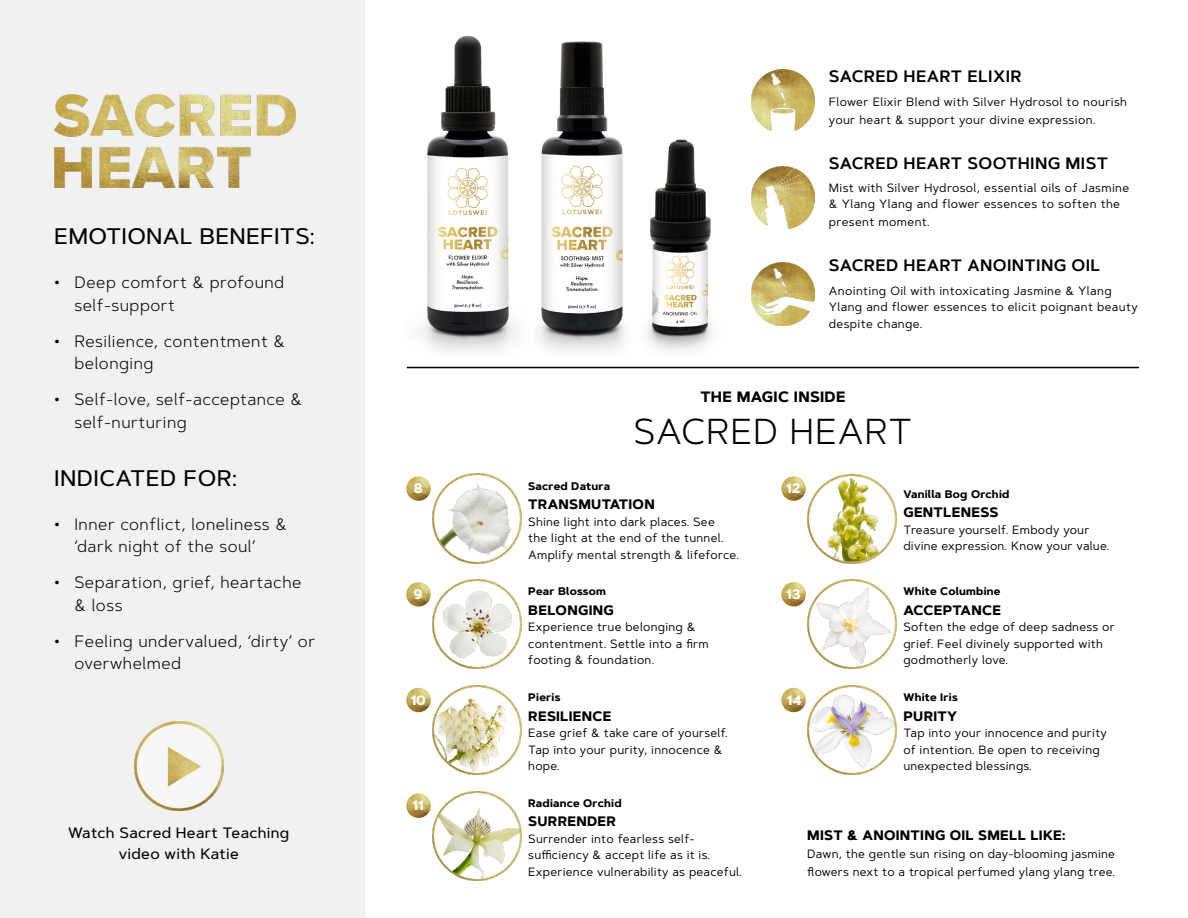
<style>
.page{position:relative;width:1188px;height:918px;background:#fff}
.page>*{position:absolute;margin:0;border:0;box-sizing:border-box;transform-origin:0 0}
.t1{font:300 36px "Artegra Sans";letter-spacing:.02em;color:#000}
.t2{font:500 22.5px "Artegra Sans";letter-spacing:.01em;color:#000}
.t3{font:300 16.5px/22.5px "Artegra Sans";letter-spacing:.03em;color:#000}
.t4{font:600 16.5px "Artegra Sans";letter-spacing:.02em;color:#000}
.t5{font:500 15px/21px "Artegra Sans";letter-spacing:.02em;color:#000;text-align:center}
.t6{font:700 15px "Artegra Sans";letter-spacing:.02em;color:#000}
.t7{font:700 13.65px "Artegra Sans";letter-spacing:.02em;color:#000}
.t8{font:700 13.5px "Artegra Sans";color:#fff}
.t9{font:12px/16.5px "Artegra Sans";letter-spacing:.02em;color:#000}
.t10{font:700 10.95px "Artegra Sans";letter-spacing:.02em;color:#000}
</style>
<div class="page">
<div style="left:0;top:0;width:364px;height:918px;background:#f1f1f2"></div>
<img style="left:520px;top:41px;width:115px;height:328px">
<img style="left:635px;top:139px;width:95px;height:230px">
<img style="left:406px;top:36px;width:127px;height:332px">
<hr style="left:407px;top:367px;width:732px;height:1px;background:#000">
<img style="left:751px;top:70px;width:63px;height:61px">
<img style="left:751px;top:166px;width:63px;height:63px">
<img style="left:751px;top:263px;width:63px;height:63px">
<img style="left:406px;top:476px;width:25px;height:25px;border-radius:12px">
<img style="left:406px;top:688px;width:25px;height:24px;border-radius:12px">
<img style="left:406px;top:582px;width:25px;height:25px;border-radius:12px">
<img style="left:781px;top:476px;width:25px;height:25px;border-radius:12px">
<img style="left:406px;top:794px;width:25px;height:24px;border-radius:12px">
<img style="left:781px;top:688px;width:25px;height:24px;border-radius:12px">
<img style="left:781px;top:582px;width:25px;height:25px;border-radius:12px">
<img style="left:432px;top:474px;width:89px;height:89px">
<img style="left:432px;top:580px;width:89px;height:89px">
<img style="left:432px;top:685px;width:89px;height:90px">
<img style="left:432px;top:791px;width:89px;height:89px">
<img style="left:807px;top:474px;width:89px;height:89px">
<img style="left:807px;top:580px;width:89px;height:89px">
<img style="left:807px;top:685px;width:89px;height:90px">
<img style="left:54px;top:94px;width:241px;height:93px">
<img style="left:135px;top:722px;width:88px;height:88px">
<h2 class="t2" style="left:54px;top:220px;width:262px">EMOTIONAL BENEFITS:</h2>
<h3 class="t3" style="left:74px;top:271px;width:211px;text-indent:-20px">• Deep comfort &amp; profound self-support</h3>
<h3 class="t3" style="left:74px;top:329px;width:212px;text-indent:-20px">• Resilience, contentment &amp; belonging</h3>
<h3 class="t3" style="left:74px;top:388px;width:229px;text-indent:-20px">• Self-love, self-acceptance &amp; self-nurturing</h3>
<h2 class="t2" style="left:54px;top:463px;width:185px">INDICATED FOR:</h2>
<h3 class="t3" style="left:74px;top:512px;width:214px;text-indent:-20px">• Inner conflict, loneliness &amp; ‘dark night of the soul’</h3>
<h3 class="t3" style="left:74px;top:571px;width:229px;text-indent:-20px">• Separation, grief, heartache &amp; loss</h3>
<h3 class="t3" style="left:74px;top:629px;width:242px;text-indent:-20px">• Feeling undervalued, ‘dirty’ or overwhelmed</h3>
<p class="t5" style="left:68px;top:823px;width:223px">Watch Sacred Heart Teaching video with Katie</p>
<p class="t8" style="left:414px;top:479px;width:10px">8</p>
<p class="t8" style="left:414px;top:584px;width:11px">9</p>
<p class="t8" style="left:411px;top:690px;width:17px">10</p>
<p class="t8" style="left:412px;top:796px;width:13px">11</p>
<h3 class="t4" style="left:829px;top:65px;width:194px">SACRED HEART ELIXIR</h3>
<p class="t9" style="left:829px;top:92px;width:300px;line-height:18px">Flower Elixir Blend with Silver Hydrosol to nourish your heart &amp; support your divine expression.</p>
<h3 class="t4" style="left:829px;top:151px;width:281px">SACRED HEART SOOTHING MIST</h3>
<p class="t9" style="left:829px;top:179px;width:302px">Mist with Silver Hydrosol, essential oils of Jasmine &amp; Ylang Ylang and flower essences to soften the</p>
<p class="t9" style="left:829px;top:214px;width:102px">present moment.</p>
<h3 class="t4" style="left:829px;top:254px;width:273px">SACRED HEART ANOINTING OIL</h3>
<p class="t9" style="left:829px;top:282px;width:310px">Anointing Oil with intoxicating Jasmine &amp; Ylang<br>Ylang and flower essences to elicit poignant beauty despite change.</p>
<p class="t6" style="left:700px;top:386px;width:147px">THE MAGIC INSIDE</p>
<h1 class="t1" style="left:634px;top:407px;width:280px">SACRED HEART</h1>
<p class="t10" style="left:528px;top:478px;width:83px">Sacred Datura</p>
<p class="t7" style="left:528px;top:494px;width:128px">TRANSMUTATION</p>
<p class="t9" style="left:528px;top:513px;width:212px">Shine light into dark places. See<br>the light at the end of the tunnel.<br>Amplify mental strength &amp; lifeforce.</p>
<p class="t10" style="left:528px;top:583px;width:79px">Pear Blossom</p>
<p class="t7" style="left:528px;top:600px;width:87px">BELONGING</p>
<p class="t9" style="left:528px;top:619px;width:182px">Experience true belonging &amp; contentment. Settle into a firm footing &amp; foundation.</p>
<p class="t10" style="left:528px;top:689px;width:34px">Pieris</p>
<p class="t7" style="left:528px;top:706px;width:85px">RESILIENCE</p>
<p class="t9" style="left:528px;top:724px;width:201px">Ease grief &amp; take care of yourself.<br>Tap into your purity, innocence &amp; hope.</p>
<p class="t10" style="left:528px;top:795px;width:95px">Radiance Orchid</p>
<p class="t7" style="left:528px;top:811px;width:89px">SURRENDER</p>
<p class="t9" style="left:528px;top:830px;width:215px">Surrender into fearless self&shy;sufficiency &amp; accept life as it is.<br>Experience vulnerability as peaceful.</p>
<p class="t8" style="left:786px;top:479px;width:16px">12</p>
<p class="t8" style="left:786px;top:584px;width:16px">13</p>
<p class="t8" style="left:787px;top:690px;width:16px">14</p>
<p class="t10" style="left:903px;top:486px;width:107px">Vanilla Bog Orchid</p>
<p class="t7" style="left:903px;top:503px;width:97px">GENTLENESS</p>
<p class="t9" style="left:903px;top:521px;width:208px">Treasure yourself. Embody your divine expression. Know your value.</p>
<p class="t10" style="left:903px;top:583px;width:99px">White Columbine</p>
<p class="t7" style="left:903px;top:600px;width:99px">ACCEPTANCE</p>
<p class="t9" style="left:903px;top:619px;width:213px">Soften the edge of deep sadness or grief. Feel divinely supported with godmotherly love.</p>
<p class="t10" style="left:903px;top:689px;width:56px">White Iris</p>
<p class="t7" style="left:903px;top:706px;width:55px">PURITY</p>
<p class="t9" style="left:903px;top:724px;width:205px">Tap into your innocence and purity of intention. Be open to receiving unexpected blessings.</p>
<p class="t7" style="left:807px;top:825px;width:260px">MIST &amp; ANOINTING OIL SMELL LIKE:</p>
<p class="t9" style="left:807px;top:844px;width:309px;line-height:18px">Dawn, the gentle sun rising on day-blooming jasmine flowers next to a tropical perfumed ylang ylang tree.</p>
</div>
